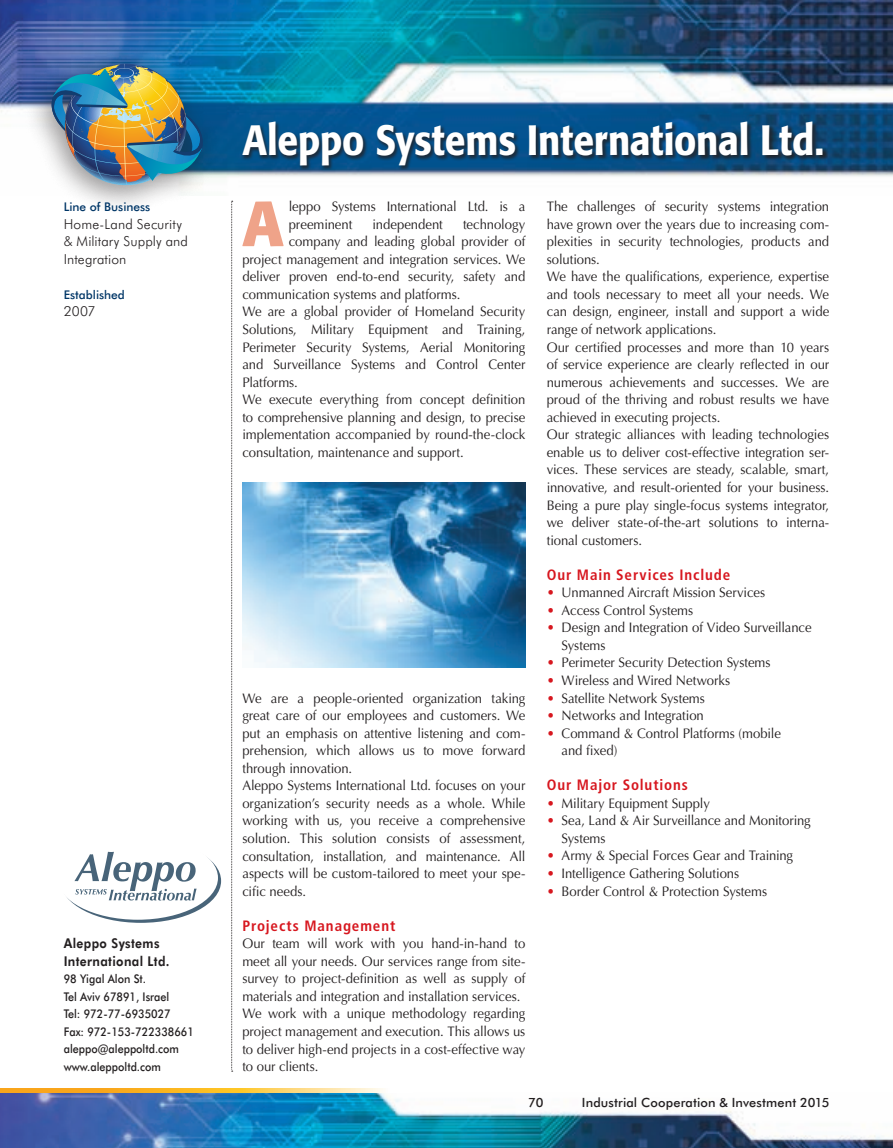
<style>
.page{position:relative;width:893px;height:1148px;background:#fff}
.page>*{position:absolute;margin:0;border:0;box-sizing:border-box;transform-origin:0 0}
.t1{font:700 63.15px "Formata";color:#efa389;scale:.95 1}
.t2{font:500 42px "Formata";letter-spacing:-.005em;color:#fff;scale:.88 1}
.t3{font:700 condensed 15px "Frutiger";letter-spacing:.06em;color:#d7171f}
.t4{font:13.8px/17.5px "Optima";letter-spacing:-.005em;color:#231f20;scale:.95 1}
.t5{font:300 13.8px/17.5px "Futura BT";letter-spacing:.01em;color:#231f20}
.t6{font:800 13.5px/17.5px "Futura BT";letter-spacing:.03em;color:#231f20;scale:.9 1}
.t7{font:500 12.75px "Futura BT";letter-spacing:.01em;color:#231f20}
.t8{font:500 12px/17.5px "Futura BT";color:#231f20;scale:.9 1}
.t9{font:500 12px "Futura BT";color:#003667}
.s1{color:#d7171f}
</style>
<div class="page">
<img style="left:0;top:0;width:893px;height:178px">
<img style="left:0;top:1093px;width:893px;height:55px">
<svg style="left:231px;top:201px;width:2px;height:871px"></svg>
<div style="left:21px;top:45px;width:198px;height:169px;background:#231f20;opacity:.45"></div>
<img style="left:46px;top:64px;width:163px;height:123px">
<svg style="left:0;top:1089px;width:383px;height:4px"></svg>
<svg style="left:60px;top:839px;width:161px;height:84px"></svg>
<div style="left:57px;top:836px;width:161px;height:84px;background:#fff;border-radius:50%"></div>
<svg style="left:74px;top:852px;width:123px;height:49px"></svg>
<img style="left:242px;top:483px;width:283px;height:184px">
<div style="left:240px;top:119px;width:587px;height:51px;background:#231f20;opacity:.75"></div>
<p class="t9" style="left:64px;top:200px;width:88px">Line of Business</p>
<p class="t5" style="left:64px;top:215px;width:126px">Home-Land Security &amp; Military Supply and<br>Integration</p>
<p class="t9" style="left:64px;top:287px;width:63px">Established</p>
<p class="t5" style="left:64px;top:303px;width:33px">2007</p>
<p class="t6" style="left:64px;top:934px;width:119px">Aleppo Systems<br>International Ltd.</p>
<p class="t8" style="left:64px;top:970px;width:146px">98 Yigal Alon St.<br>Tel Aviv 67891, Israel<br>Tel: 972-77-6935027<br>Fax: 972-153-722338661 aleppo@aleppoltd.com www.aleppoltd.com</p>
<h2 class="t2" style="left:242px;top:115px;width:662px">Aleppo Systems International Ltd.</h2>
<h1 class="t1" style="left:242px;top:184px;width:45px">A</h1>
<p class="t4" style="left:289px;top:198px;width:251px">leppo Systems International Ltd. is a preeminent</p>
<p class="t4" style="left:547px;top:198px;width:299px">The challenges of security systems integration have grown over the years due to increasing com&shy;plexities in security technologies, products and solutions.<br>We have the qualifications, experience, expertise and tools necessary to meet all your needs. We can design, engineer, install and support a wide range of network applications.<br>Our certified processes and more than 10 years of service experience are clearly reflected in our numerous achievements and successes. We are proud of the thriving and robust results we have achieved in executing projects.<br>Our strategic alliances with leading technologies enable us to deliver cost-effective integration ser&shy;vices. These services are steady, scalable, smart, innovative, and result-oriented for your business.<br>Being a pure play single-focus systems integrator, we deliver state-of-the-art solutions to interna&shy;tional customers.</p>
<p class="t3" style="left:547px;top:566px;width:185px">Our Main Services Include</p>
<p class="t4" style="left:547px;top:584px;width:232px"><span class="s1">•</span> Unmanned Aircraft Mission Services</p>
<p class="t4" style="left:547px;top:601px;width:156px"><span class="s1">•</span> Access Control Systems</p>
<p class="t4" style="left:562px;top:619px;width:265px;text-indent:-15px"><span class="s1">•</span> Design and Integration of Video Surveillance<br>Systems</p>
<p class="t4" style="left:547px;top:654px;width:237px"><span class="s1">•</span> Perimeter Security Detection Systems</p>
<p class="t4" style="left:547px;top:672px;width:195px"><span class="s1">•</span> Wireless and Wired Networks</p>
<p class="t4" style="left:547px;top:689px;width:168px"><span class="s1">•</span> Satellite Network Systems</p>
<p class="t4" style="left:547px;top:707px;width:167px"><span class="s1">•</span> Networks and Integration</p>
<p class="t4" style="left:562px;top:724px;width:232px;text-indent:-15px"><span class="s1">•</span> Command &amp; Control Platforms (mobile and fixed)</p>
<p class="t3" style="left:547px;top:776px;width:143px">Our Major Solutions</p>
<p class="t4" style="left:547px;top:795px;width:173px"><span class="s1">•</span> Military Equipment Supply</p>
<p class="t4" style="left:562px;top:812px;width:264px;text-indent:-15px"><span class="s1">•</span> Sea, Land &amp; Air Surveillance and Monitoring<br>Systems</p>
<p class="t4" style="left:547px;top:847px;width:261px"><span class="s1">•</span> Army &amp; Special Forces Gear and Training</p>
<p class="t4" style="left:547px;top:865px;width:204px"><span class="s1">•</span> Intelligence Gathering Solutions</p>
<p class="t4" style="left:547px;top:882px;width:233px"><span class="s1">•</span> Border Control &amp; Protection Systems</p>
<p class="t4" style="left:372px;top:215px;width:76px">independent</p>
<p class="t4" style="left:463px;top:215px;width:67px">technology</p>
<p class="t4" style="left:289px;top:233px;width:251px">company and leading global provider of</p>
<p class="t4" style="left:242px;top:250px;width:299px">project management and integration services. We</p>
<p class="t4" style="left:242px;top:268px;width:299px">deliver proven end-to-end security, safety and</p>
<p class="t4" style="left:242px;top:286px;width:231px">communication systems and platforms.</p>
<p class="t4" style="left:242px;top:303px;width:299px">We are a global provider of Homeland Security</p>
<p class="t4" style="left:242px;top:321px;width:299px">Solutions, Military Equipment and Training,</p>
<p class="t4" style="left:242px;top:338px;width:299px">Perimeter Security Systems, Aerial Monitoring</p>
<p class="t4" style="left:242px;top:356px;width:299px">and Surveillance Systems and Control Center</p>
<p class="t4" style="left:242px;top:373px;width:60px">Platforms.</p>
<p class="t4" style="left:242px;top:391px;width:299px">We execute everything from concept definition</p>
<p class="t4" style="left:242px;top:408px;width:299px">to comprehensive planning and design, to precise</p>
<p class="t4" style="left:242px;top:426px;width:299px">implementation accompanied by round-the-clock</p>
<p class="t4" style="left:242px;top:444px;width:235px">consultation, maintenance and support.</p>
<p class="t4" style="left:242px;top:689px;width:300px">We are a people-oriented organization taking great care of our employees and customers. We put an emphasis on attentive listening and com&shy;prehension, which allows us to move forward through innovation.<br>Aleppo Systems International Ltd. focuses on your organization’s security needs as a whole. While working with us, you receive a comprehensive solution. This solution consists of assessment, consultation, installation, and maintenance. All aspects will be custom-tailored to meet your spe&shy;cific needs.</p>
<p class="t3" style="left:242px;top:917px;width:154px">Projects Management</p>
<p class="t4" style="left:242px;top:935px;width:299px">Our team will work with you hand-in-hand to meet all your needs. Our services range from site&shy;survey to project-definition as well as supply of materials and integration and installation services.<br>We work with a unique methodology regarding project management and execution. This allows us to deliver high-end projects in a cost-effective way to our clients.</p>
<p class="t7" style="left:528px;top:1095px;width:17px">70</p>
<p class="t7" style="left:582px;top:1095px;width:249px">Industrial Cooperation &amp; Investment 2015</p>
</div>
